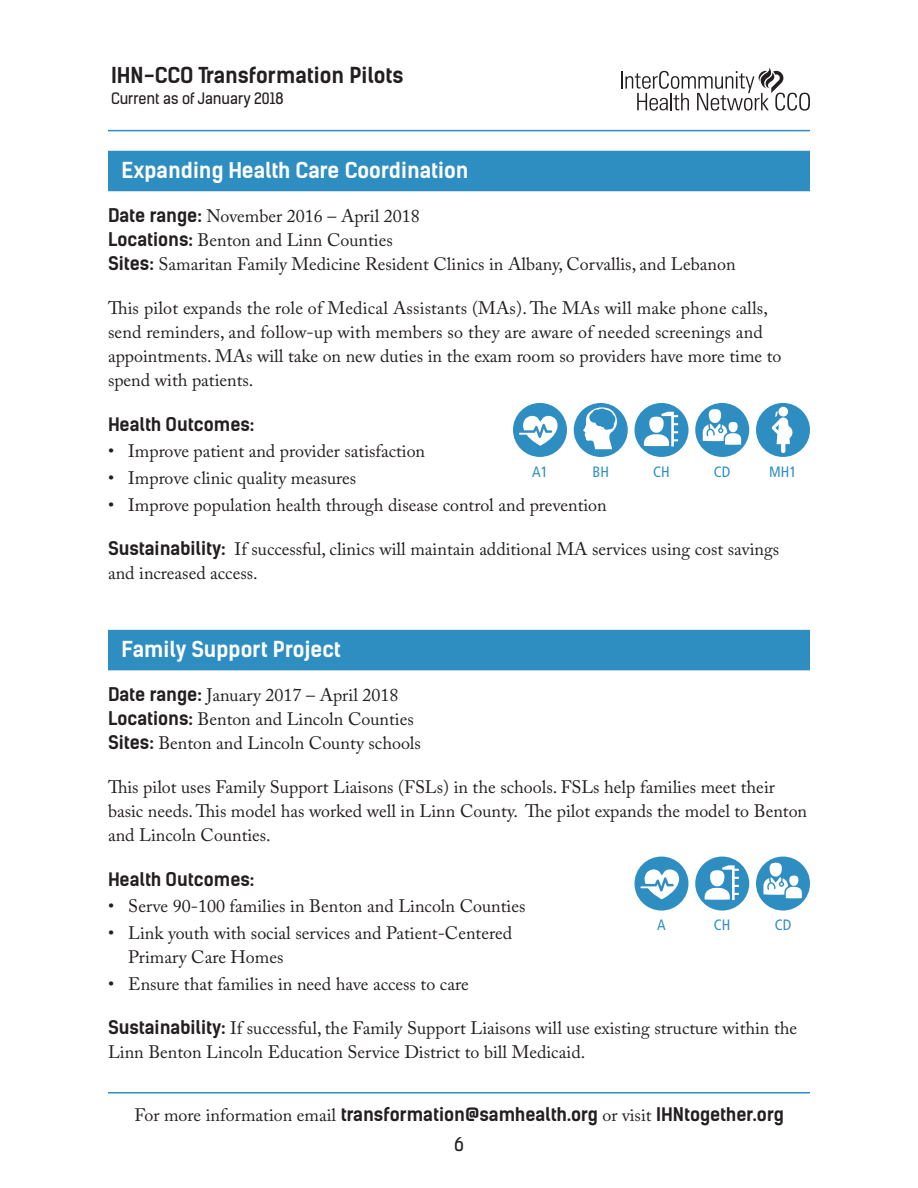
<style>
.page{position:relative;width:918px;height:1188px;background:#fff}
.page>*{position:absolute;margin:0;border:0;box-sizing:border-box;transform-origin:0 0}
.Section_Header{font:700 21px "Kelson Sans";color:#fff}
.t1{font:700 21px "Kelson Sans";color:#231f20}
.Body_Text{font:18px/24px "Adobe Caslon Pro";color:#231f20}
.Bullets{font:18px/24px "Adobe Caslon Pro";color:#231f20}
.Section_Info{font:18px "Adobe Caslon Pro";color:#231f20}
.Body_Text-2{font:700 18px/30px "Kelson Sans";color:#231f20;text-align:center}
.t2{font:15px "Kelson Sans";color:#231f20}
.t3{font:condensed 15px "Frutiger LT Pro";color:#2e8ec2}
.s1{font-family:"Kelson Sans";font-weight:700}
.s2{font-family:"Adobe Caslon Pro";font-weight:400}
.s3{font-weight:400}
</style>
<div class="page">
<svg style="left:621px;top:67px;width:189px;height:44px"></svg>
<hr style="left:108px;top:130px;width:702px;height:1px;background:#2e8ec2">
<hr style="left:108px;top:1092px;width:702px;height:2px;background:#2e8ec2">
<div style="left:108px;top:151px;width:702px;height:40px;background:#2e8ec2"></div>
<div style="left:108px;top:630px;width:702px;height:40px;background:#2e8ec2"></div>
<div style="left:634px;top:857px;width:54px;height:54px;background:#2e8ec2;border-radius:50%"></div>
<svg style="left:640px;top:869px;width:39px;height:30px"></svg>
<div style="left:695px;top:857px;width:54px;height:54px;background:#2e8ec2;border-radius:50%"></div>
<svg style="left:705px;top:865px;width:34px;height:35px"></svg>
<div style="left:756px;top:857px;width:54px;height:54px;background:#2e8ec2;border-radius:50%"></div>
<svg style="left:763px;top:863px;width:39px;height:35px"></svg>
<div style="left:513px;top:403px;width:54px;height:54px;background:#2e8ec2;border-radius:50%"></div>
<svg style="left:519px;top:415px;width:39px;height:31px"></svg>
<div style="left:574px;top:403px;width:54px;height:54px;background:#2e8ec2;border-radius:50%"></div>
<svg style="left:582px;top:407px;width:37px;height:42px"></svg>
<div style="left:634px;top:403px;width:54px;height:54px;background:#2e8ec2;border-radius:50%"></div>
<svg style="left:644px;top:412px;width:34px;height:34px"></svg>
<div style="left:695px;top:403px;width:54px;height:54px;background:#2e8ec2;border-radius:50%"></div>
<svg style="left:703px;top:409px;width:38px;height:36px"></svg>
<div style="left:756px;top:403px;width:54px;height:54px;background:#2e8ec2;border-radius:50%"></div>
<div style="left:778px;top:407px;width:10px;height:9px;background:#fff;border-radius:50%"></div>
<svg style="left:772px;top:411px;width:21px;height:42px"></svg>
<p class="t1" style="left:111px;top:63px;width:294px">IHN-CCO Transformation Pilots</p>
<p class="t2" style="left:111px;top:89px;width:174px">Current as of January 2018</p>
<p class="Section_Header" style="left:122px;top:157px;width:348px">Expanding Health Care Coordination</p>
<p class="Section_Info" style="left:108px;top:205px;width:313px"><span class="s1">Date range:</span> November 2016 – April 2018</p>
<p class="Section_Info" style="left:108px;top:229px;width:286px"><span class="s1">Locations:</span> Benton and Linn Counties</p>
<p class="Section_Info" style="left:108px;top:253px;width:629px"><span class="s1">Sites:</span> Samaritan Family Medicine Resident Clinics in Albany, Corvallis, and Lebanon</p>
<p class="Body_Text" style="left:108px;top:296px;width:675px">This pilot expands the role of Medical Assistants (MAs). The MAs will make phone calls, send reminders, and follow-up with members so they are aware of needed screenings and appointments. MAs will take on new duties in the exam room so providers have more time to spend with patients.</p>
<p class="Body_Text-2" style="left:108px;top:409px;width:148px">Health Outcomes:</p>
<p class="Bullets" style="left:108px;top:439px;width:319px">• Improve patient and provider satisfaction</p>
<p class="Bullets" style="left:108px;top:466px;width:250px">• Improve clinic quality measures</p>
<p class="Bullets" style="left:108px;top:492px;width:500px">• Improve population health through disease control and prevention</p>
<p class="Body_Text" style="left:108px;top:537px;width:673px"><span class="s1">Sustainability:</span> If successful, clinics will maintain additional MA services using cost savings and increased access.</p>
<p class="t3" style="left:532px;top:463px;width:17px">A1</p>
<p class="t3" style="left:593px;top:463px;width:18px">BH</p>
<p class="t3" style="left:653px;top:463px;width:18px">CH</p>
<p class="t3" style="left:714px;top:463px;width:18px">CD</p>
<p class="t3" style="left:769px;top:463px;width:29px">MH1</p>
<p class="Section_Header" style="left:122px;top:636px;width:221px">Family Support Project</p>
<p class="Section_Info" style="left:108px;top:684px;width:292px"><span class="s1">Date range:</span> January 2017 – April 2018</p>
<p class="Section_Info" style="left:108px;top:708px;width:307px"><span class="s1">Locations:</span> Benton and Lincoln Counties</p>
<p class="Section_Info" style="left:108px;top:732px;width:314px"><span class="s1">Sites:</span> Benton and Lincoln County schools</p>
<p class="Body_Text" style="left:108px;top:775px;width:701px">This pilot uses Family Support Liaisons (FSLs) in the schools. FSLs help families meet their basic needs. This model has worked well in Linn County. The pilot expands the model to Benton and Lincoln Counties.</p>
<p class="Body_Text-2" style="left:108px;top:864px;width:148px">Health Outcomes:</p>
<p class="Bullets" style="left:108px;top:894px;width:419px">• Serve 90-100 families in Benton and Lincoln Counties</p>
<p class="Bullets" style="left:128px;top:921px;width:385px;text-indent:-20px">• Link youth with social services and Patient-Centered<br>Primary Care Homes</p>
<p class="Bullets" style="left:108px;top:971px;width:362px">• Ensure that families in need have access to care</p>
<p class="Body_Text" style="left:108px;top:1016px;width:691px"><span class="s1">Sustainability:</span> If successful, the Family Support Liaisons will use existing structure within the<br>Linn Benton Lincoln Education Service District to bill Medicaid.</p>
<p class="t3" style="left:657px;top:916px;width:10px">A</p>
<p class="t3" style="left:714px;top:916px;width:18px">CH</p>
<p class="t3" style="left:775px;top:916px;width:18px">CD</p>
<p class="Body_Text-2" style="left:134px;top:1099px;width:651px"><span class="s2">For more information email</span> transformation@samhealth.org <span class="s2">or visit</span> IHNtogether.org<br><span class="s3">6</span></p>
</div>
